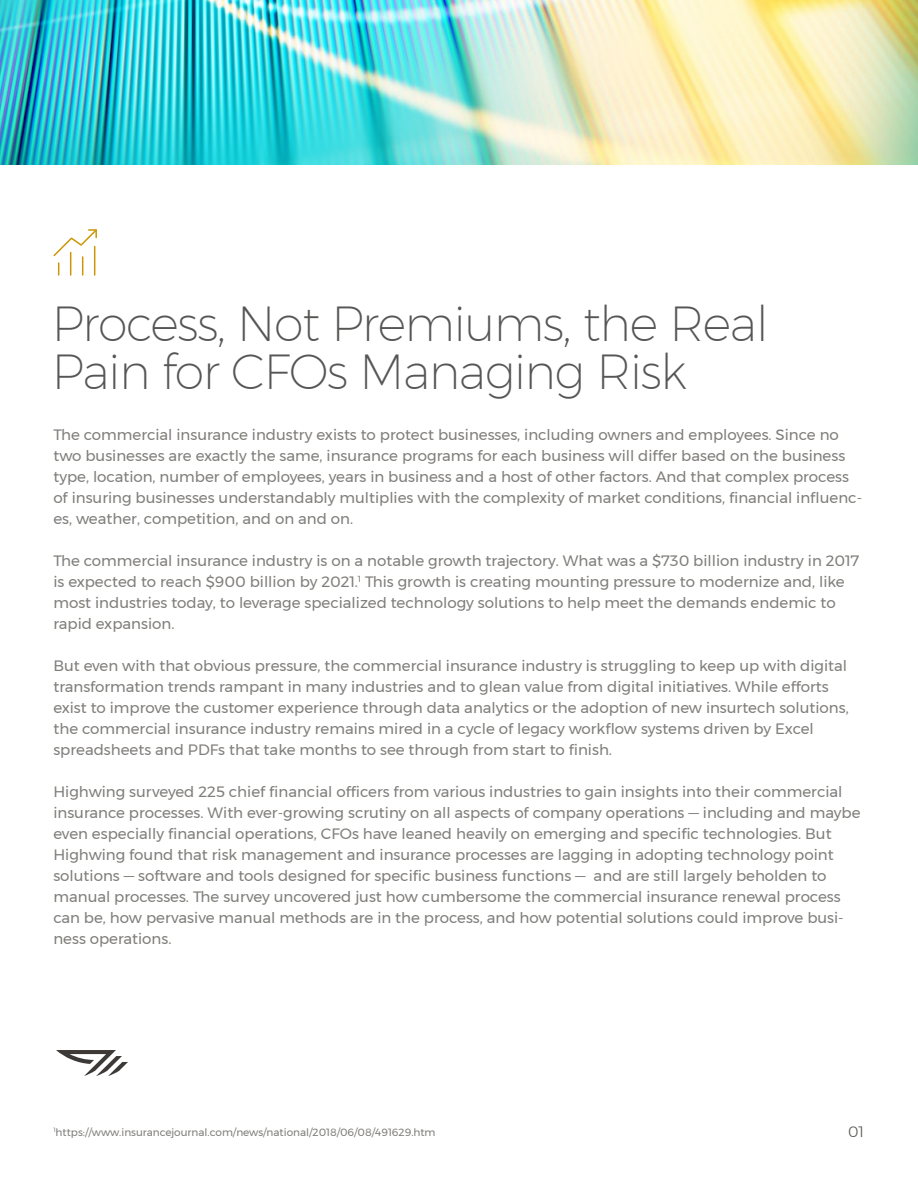
<style>
.page{position:relative;width:918px;height:1188px;background:#fff}
.page>*{position:absolute;margin:0;border:0;box-sizing:border-box;transform-origin:0 0}
.t1{font:200 48px/48px "Montserrat";letter-spacing:-.025em;color:#565655}
.t2{font:15px/21px "Montserrat";color:#7f7e7b}
.t3{font:300 15px "Montserrat";color:#565655}
.t4{font:10.5px "Montserrat";color:#7f7e7b}
</style>
<div class="page">
<img style="left:0;top:0;width:917px;height:164px">
<svg style="left:53px;top:229px;width:44px;height:46px"></svg>
<svg style="left:56px;top:1050px;width:72px;height:26px"></svg>
<h1 class="t1" style="left:52px;top:299px;width:718px">Process, Not Premiums, the Real<br>Pain for CFOs Managing Risk</h1>
<p class="t2" style="left:53px;top:424px;width:810px">The commercial insurance industry exists to protect businesses, including owners and employees. Since no two businesses are exactly the same, insurance programs for each business will differ based on the business type, location, number of employees, years in business and a host of other factors. And that complex process of insuring businesses understandably multiplies with the complexity of market conditions, financial influenc&shy;es, weather, competition, and on and on.</p>
<p class="t2" style="left:53px;top:550px;width:807px">The commercial insurance industry is on a notable growth trajectory. What was a $730 billion industry in 2017 is expected to reach $900 billion by 2021.<sup>1</sup> This growth is creating mounting pressure to modernize and, like most industries today, to leverage specialized technology solutions to help meet the demands endemic to rapid expansion.</p>
<p class="t2" style="left:53px;top:655px;width:797px">But even with that obvious pressure, the commercial insurance industry is struggling to keep up with digital transformation trends rampant in many industries and to glean value from digital initiatives. While efforts exist to improve the customer experience through data analytics or the adoption of new insurtech solutions, the commercial insurance industry remains mired in a cycle of legacy workflow systems driven by Excel spreadsheets and PDFs that take months to see through from start to finish.</p>
<p class="t2" style="left:53px;top:781px;width:809px">Highwing surveyed 225 chief financial officers from various industries to gain insights into their commercial insurance processes. With ever-growing scrutiny on all aspects of company operations — including and maybe even especially financial operations, CFOs have leaned heavily on emerging and specific technologies. But Highwing found that risk management and insurance processes are lagging in adopting technology point solutions — software and tools designed for specific business functions — and are still largely beholden to manual processes. The survey uncovered just how cumbersome the commercial insurance renewal process can be, how pervasive manual methods are in the process, and how potential solutions could improve busi&shy;ness operations.</p>
<p class="t4" style="left:53px;top:1124px;width:384px"><sup>1</sup>https://www.insurancejournal.com/news/national/2018/06/08/491629.htm</p>
<p class="t3" style="left:848px;top:1120px;width:18px">01</p>
</div>
